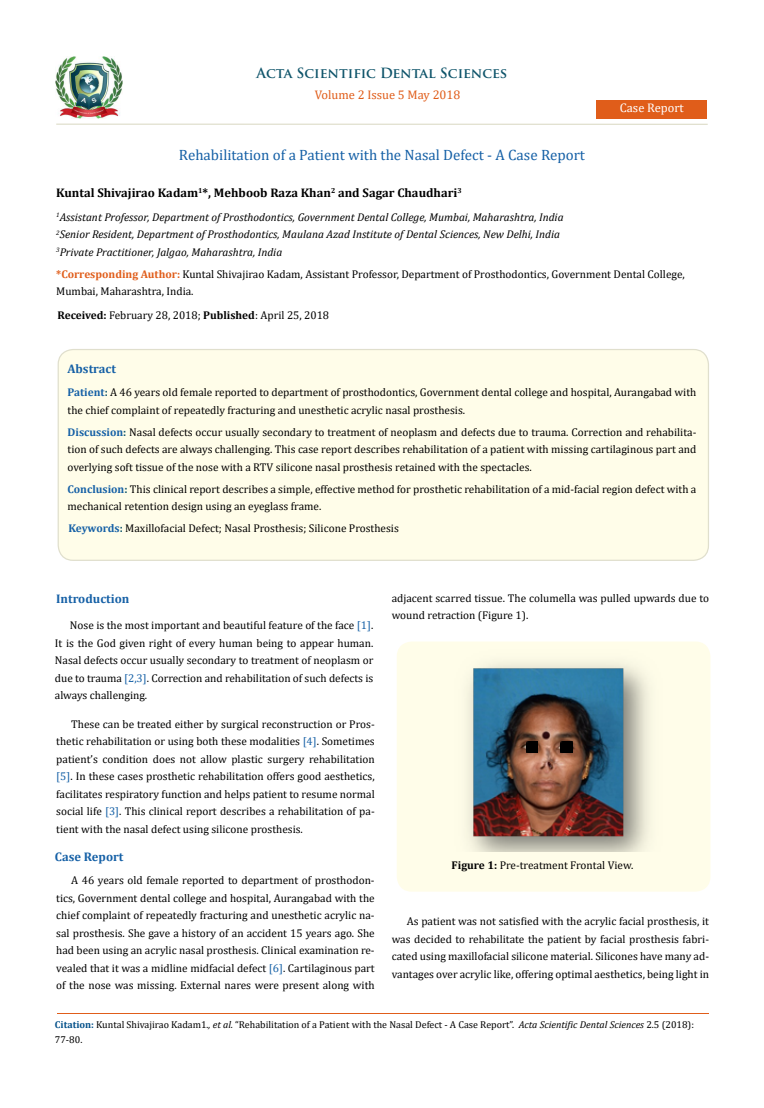
<style>
.page{position:relative;width:764px;height:1108px;background:#fff}
.page>*{position:absolute;margin:0;border:0;box-sizing:border-box;transform-origin:0 0}
.t1{font:15px "Cambria";color:#1560a6}
.t2{font:700 13.75px "Trajan Pro";color:#0e546a}
.t3{font:700 12.5px "Cambria";color:#000}
.t4{font:700 12.5px "Cambria";color:#1560a6}
.t5{font:12.5px "Cambria";color:#e05d1a}
.t6{font:12.5px "Cambria";color:#fff}
.t7{font:11.25px/17.5px "Cambria";color:#000;text-align:justify}
.t8{font:italic 11.25px/17.5px "Cambria";color:#000}
.t9{font:10px/15px "Cambria";color:#000}
.s1{font-weight:700;color:#e05d1a}
.s2{font-weight:700}
.s3{font-weight:700;color:#1560a6}
.s4{font-weight:700;color:#0e546a}
.s5{color:#1560a6}
.s6{font-weight:700;color:#035089}
.s7{font-style:italic}
</style>
<div class="page">
<img style="left:56px;top:57px;width:66px;height:61px">
<div style="left:596px;top:100px;width:111px;height:19px;background:#e05d1a"></div>
<div style="left:58px;top:349px;width:650px;height:211px;background:#fffde9;border-radius:15px"></div>
<div style="left:58px;top:349px;width:651px;height:212px;border:1px solid #e0dfcd;border-radius:15px"></div>
<div style="left:397px;top:641px;width:313px;height:250px;background:#fffde9;border-radius:15px"></div>
<img style="left:467px;top:662px;width:182px;height:189px">
<svg style="left:526px;top:741px;width:12px;height:11px"></svg>
<svg style="left:560px;top:741px;width:12px;height:11px"></svg>
<hr style="left:58px;top:1013px;width:651px;height:1px;background:#e05d1a">
<hr style="left:56px;top:123px;width:651px;height:2px;background:#e0dfcd">
<p class="t2" style="left:256px;top:64px;width:252px">Acta Scientific Dental Sciences</p>
<p class="t5" style="left:315px;top:88px;width:147px">Volume 2 Issue 5 May 2018</p>
<p class="t6" style="left:620px;top:101px;width:65px">Case Report</p>
<h1 class="t1" style="left:179px;top:146px;width:407px">Rehabilitation of a Patient with the Nasal Defect - A Case Report</h1>
<p class="t3" style="left:56px;top:184px;width:407px">Kuntal Shivajirao Kadam<sup>1</sup>*, Mehboob Raza Khan<sup>2</sup> and Sagar Chaudhari<sup>3</sup></p>
<p class="t8" style="left:56px;top:208px;width:509px"><sup>1</sup>Assistant Professor, Department of Prosthodontics, Government Dental College, Mumbai, Maharashtra, India<br><sup>2</sup>Senior Resident, Department of Prosthodontics, Maulana Azad Institute of Dental Sciences, New Delhi, India<br><sup>3</sup>Private Practitioner, Jalgao, Maharashtra, India</p>
<p class="t7" style="left:56px;top:265px;width:630px"><span class="s1">*Corresponding Author:</span> Kuntal Shivajirao Kadam, Assistant Professor, Department of Prosthodontics, Government Dental College,<br>Mumbai, Maharashtra, India.</p>
<p class="t7" style="left:57px;top:306px;width:273px"><span class="s2">Received:</span> February 28, 2018; <span class="s2">Published</span>: April 25, 2018</p>
<p class="t4" style="left:68px;top:359px;width:50px">Abstract</p>
<p class="t7" style="left:68px;top:383px;width:630px"><span class="s3">Patient</span><span class="s4">:</span> A 46 years old female reported to department of prosthodontics, Government dental college and hospital, Aurangabad with the chief complaint of repeatedly fracturing and unesthetic acrylic nasal prosthesis.</p>
<p class="t7" style="left:68px;top:423px;width:630px"><span class="s3">Discussion</span><span class="s4">:</span> Nasal defects occur usually secondary to treatment of neoplasm and defects due to trauma. Correction and rehabilita&shy;tion of such defects are always challenging. This case report describes rehabilitation of a patient with missing cartilaginous part and overlying soft tissue of the nose with a RTV silicone nasal prosthesis retained with the spectacles.</p>
<p class="t7" style="left:67px;top:480px;width:630px"><span class="s3">Conclusion</span><span class="s4">:</span> This clinical report describes a simple, effective method for prosthetic rehabilitation of a mid-facial region defect with a mechanical retention design using an eyeglass frame.</p>
<p class="t7" style="left:68px;top:519px;width:332px"><span class="s3">Keywords</span><span class="s4">:</span> Maxillofacial Defect; Nasal Prosthesis; Silicone Prosthesis</p>
<p class="t4" style="left:56px;top:589px;width:75px">Introduction</p>
<p class="t7" style="left:55px;top:616px;width:320px;text-indent:15px">Nose is the most important and beautiful feature of the face <span class="s5">[1]</span>.<br>It is the God given right of every human being to appear human.<br>Nasal defects occur usually secondary to treatment of neoplasm or due to trauma <span class="s5">[2,3]</span>. Correction and rehabilitation of such defects is always challenging.</p>
<p class="t7" style="left:56px;top:715px;width:320px;text-indent:15px">These can be treated either by surgical reconstruction or Pros&shy;thetic rehabilitation or using both these modalities <span class="s5">[4]</span>. Sometimes patient’s condition does not allow plastic surgery rehabilitation <span class="s5">[5]</span>. In these cases prosthetic rehabilitation offers good aesthetics, facilitates respiratory function and helps patient to resume normal social life <span class="s5">[3]</span>. This clinical report describes a rehabilitation of pa&shy;tient with the nasal defect using silicone prosthesis.</p>
<p class="t4" style="left:55px;top:847px;width:70px">Case Report</p>
<p class="t7" style="left:56px;top:871px;width:320px;text-indent:15px">A 46 years old female reported to department of prosthodon&shy;tics, Government dental college and hospital, Aurangabad with the chief complaint of repeatedly fracturing and unesthetic acrylic na&shy;sal prosthesis. She gave a history of an accident 15 years ago. She had been using an acrylic nasal prosthesis. Clinical examination re&shy;vealed that it was a midline midfacial defect <span class="s5">[6]</span>. Cartilaginous part of the nose was missing. External nares were present along with</p>
<p class="t7" style="left:392px;top:589px;width:319px">adjacent scarred tissue. The columella was pulled upwards due to wound retraction (Figure 1).</p>
<p class="t7" style="left:451px;top:856px;width:183px"><span class="s2">Figure 1:</span> Pre-treatment Frontal View.</p>
<p class="t7" style="left:392px;top:912px;width:319px;text-indent:15px">As patient was not satisfied with the acrylic facial prosthesis, it was decided to rehabilitate the patient by facial prosthesis fabri&shy;cated using maxillofacial silicone material. Silicones have many ad&shy;vantages over acrylic like, offering optimal aesthetics, being light in</p>
<p class="t9" style="left:55px;top:1017px;width:641px"><span class="s6">Citation:</span> Kuntal Shivajirao Kadam1<span class="s7">., et al.</span> “Rehabilitation of a Patient with the Nasal Defect - A Case Report”. <span class="s7">Acta Scientific Dental Sciences</span> 2.5 (2018):<br>77-80.</p>
</div>
